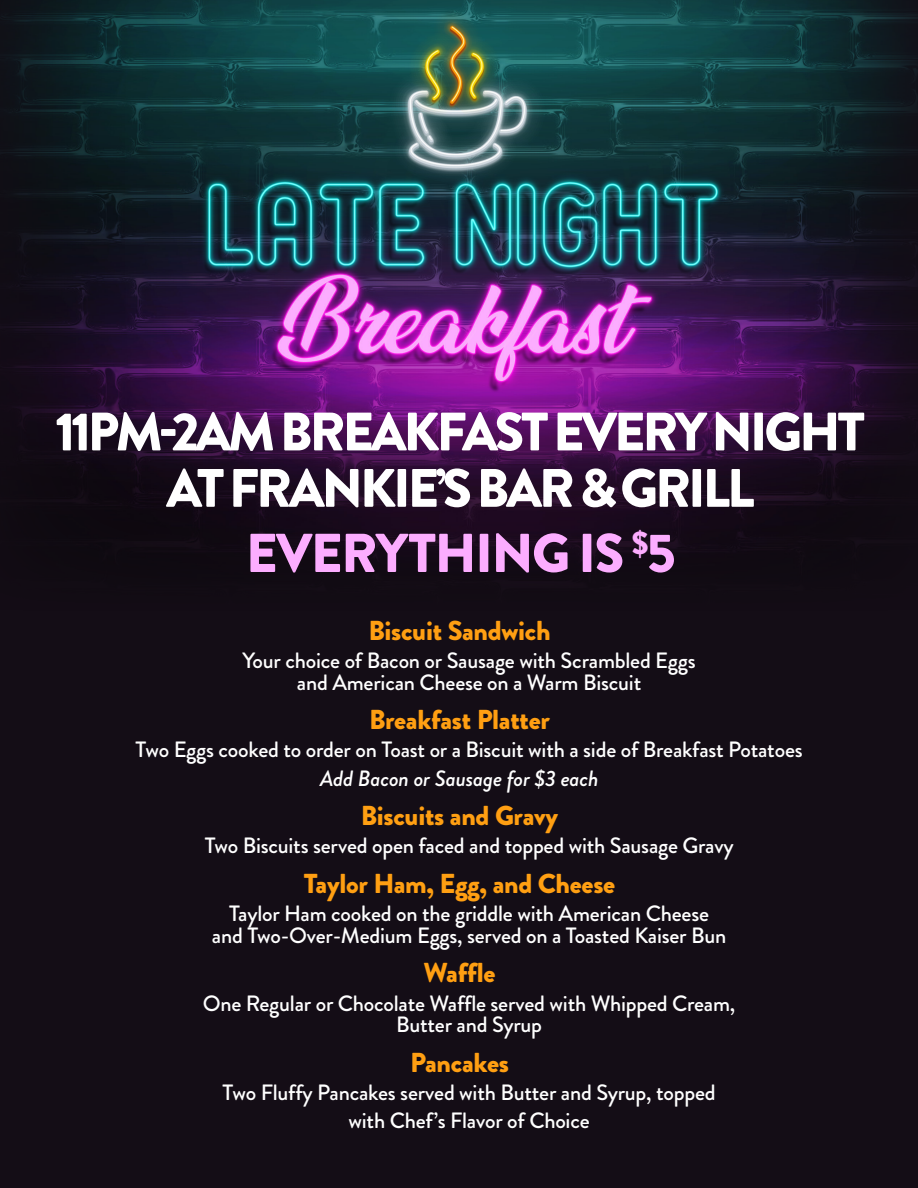
<style>
.page{position:relative;width:918px;height:1188px;background:#140d16}
.page>*{position:absolute;margin:0;border:0;box-sizing:border-box;transform-origin:0 0}
.t1{font:900 54.6px "Brandon Grotesque";letter-spacing:-.03em;color:#fcadff}
.t2{font:900 54px/56.4px "Brandon Grotesque";letter-spacing:-.06em;color:#fff;text-align:center}
.t3{font:900 27.45px "Brandon Grotesque";letter-spacing:-.01em;color:#ff9f12}
.t4{font:500 22.2px/21.6px "Brandon Grotesque";letter-spacing:-.01em;color:#fff;text-align:center}
.s1{font-style:italic}
</style>
<div class="page">
<img style="left:2px;top:0;width:916px;height:554px">
<img style="left:166px;top:0;width:568px;height:410px">
<p class="t2" style="left:55px;top:404px;width:811px">11PM-2AM BREAKFAST EVERY NIGHT<br>AT FRANKIE’S BAR &amp; GRILL</p>
<p class="t1" style="left:246px;top:515px;width:431px">EVERYTHING IS <sup>$</sup>5</p>
<p class="t3" style="left:369px;top:611px;width:184px">Biscuit Sandwich</p>
<p class="t4" style="left:243px;top:650px;width:455px">Your choice of Bacon or Sausage with Scrambled Eggs and American Cheese on a Warm Biscuit</p>
<p class="t3" style="left:369px;top:700px;width:182px">Breakfast Platter</p>
<p class="t4" style="left:320px;top:736px;width:484px;line-height:28.2px;text-align:left;text-indent:-185px">Two Eggs cooked to order on Toast or a Biscuit with a side of Breakfast Potatoes<br><span class="s1">Add Bacon or Sausage for $3 each</span></p>
<p class="t3" style="left:361px;top:796px;width:199px">Biscuits and Gravy</p>
<p class="t4" style="left:205px;top:835px;width:530px">Two Biscuits served open faced and topped with Sausage Gravy</p>
<p class="t3" style="left:304px;top:864px;width:313px">Taylor Ham, Egg, and Cheese</p>
<p class="t4" style="left:212px;top:903px;width:516px">Taylor Ham cooked on the griddle with American Cheese and Two-Over-Medium Eggs, served on a Toasted Kaiser Bun</p>
<p class="t3" style="left:424px;top:954px;width:73px">Waffle</p>
<p class="t4" style="left:203px;top:993px;width:534px">One Regular or Chocolate Waffle served with Whipped Cream,<br>Butter and Syrup</p>
<p class="t3" style="left:410px;top:1043px;width:100px">Pancakes</p>
<p class="t4" style="left:223px;top:1079px;width:495px;line-height:28.2px">Two Fluffy Pancakes served with Butter and Syrup, topped with Chef’s Flavor of Choice</p>
</div>
